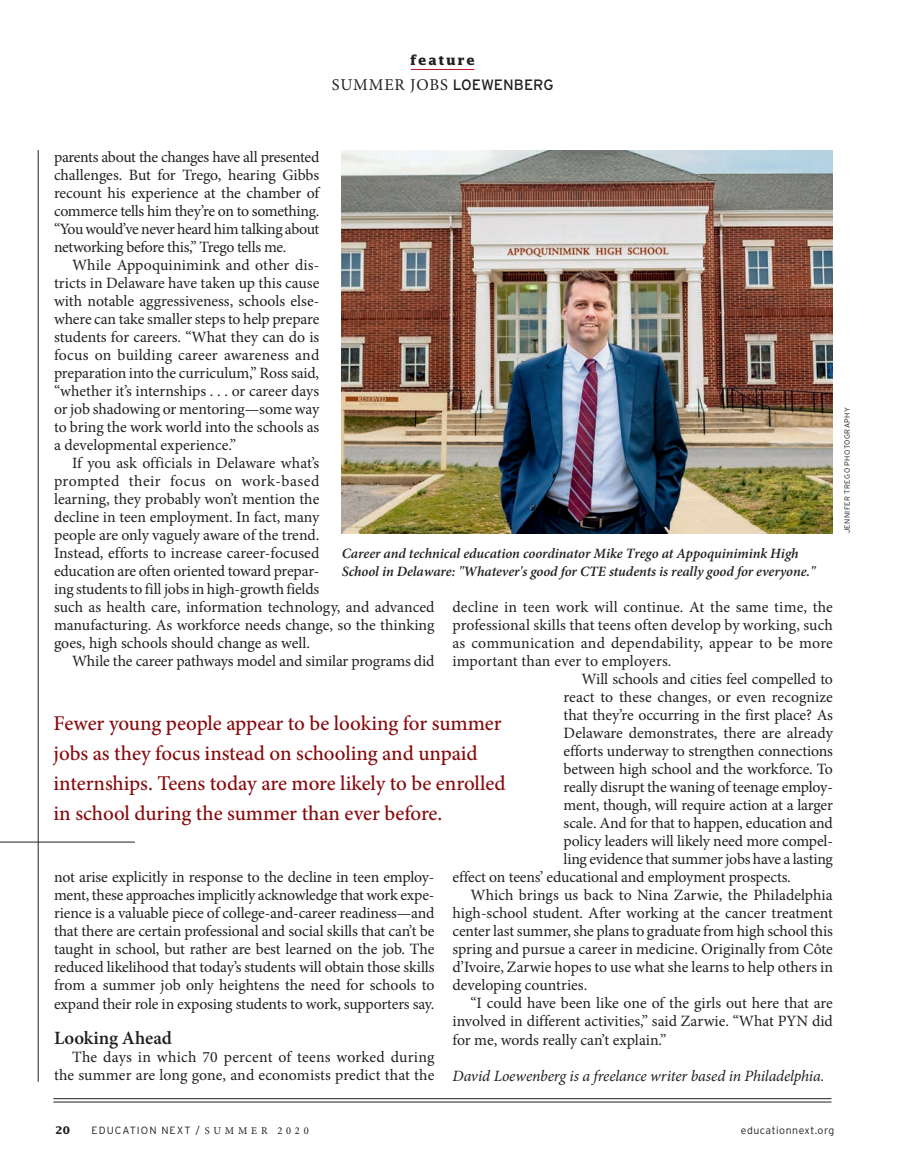
<style>
.page{position:relative;width:905px;height:1175px;background:#fff}
.page>*{position:absolute;margin:0;border:0;box-sizing:border-box;transform-origin:0 0}
.t1{font:500 21px/30px "Minion Pro";letter-spacing:-.005em;color:#860a0d}
.t2{font:600 18.75px "Minion Pro";letter-spacing:-.005em;color:#231f20}
.t3{font:16.5px "Minion Pro";letter-spacing:.05em;color:#231f20}
.t4{font:15.75px/18px "Minion Pro";letter-spacing:-.005em;color:#231f20;text-align:justify}
.t5{font:italic 15.75px "Minion Pro";letter-spacing:-.01em;color:#231f20}
.t6{font:15.75px "Minion Pro";letter-spacing:.02em;color:#231f20}
.t7{font:italic 600 14.25px/18px "Minion Pro";letter-spacing:-.005em;color:#231f20}
.t8{font:700 13.5px "Lucida Std";letter-spacing:.12em;color:#231f20}
.t9{font:300 10.5px "Interstate";letter-spacing:.1em;color:#231f20}
.t10{font:300 10.5px "Interstate";letter-spacing:.05em;color:#231f20}
.t11{font:700 10.5px "Lucida Std";color:#231f20}
.t12{font:300 7.5px "Interstate";letter-spacing:.05em;color:#231f20}
.s1{font-family:"Interstate";font-size:15px}
.s2{font-family:"Minion Pro";font-weight:400}
</style>
<div class="page">
<hr style="left:53px;top:1101px;width:778px;height:1px;background:#231f20">
<hr style="left:53px;top:1098px;width:778px;height:1px;background:#231f20">
<hr style="left:411px;top:69px;width:63px;height:1px;background:#c3102e">
<img style="left:342px;top:150px;width:490px;height:383px">
<hr style="left:38px;top:150px;width:1px;height:931px;background:#231f20">
<hr style="left:0;top:841px;width:135px;height:1px;background:#231f20">
<p class="t8" style="left:410px;top:52px;width:67px">feature</p>
<p class="t3" style="left:332px;top:74px;width:223px">SUMMER JOBS <span class="s1">LOEWENBERG</span></p>
<p class="t4" style="left:54px;top:148px;width:267px">parents about the changes have all presented challenges. But for Trego, hearing Gibbs recount his experience at the chamber of commerce tells him they’re on to something. “You would’ve never heard him talking about networking before this,” Trego tells me.</p>
<p class="t4" style="left:54px;top:256px;width:267px;text-indent:18px">While Appoquinimink and other dis&shy;tricts in Delaware have taken up this cause with notable aggressiveness, schools else&shy;where can take smaller steps to help prepare students for careers. “What they can do is focus on building career awareness and preparation into the curriculum,” Ross said, “whether it’s internships . . . or career days or job shadowing or mentoring—some way to bring the work world into the schools as a developmental experience.”</p>
<p class="t4" style="left:54px;top:454px;width:382px;text-align:left;text-indent:18px">If you ask officials in Delaware what’s<br>prompted their focus on work-based<br>learning, they probably won’t mention the<br>decline in teen employment. In fact, many<br>people are only vaguely aware of the trend.<br>Instead, efforts to increase career-focused<br>education are often oriented toward prepar-<br>ing students to fill jobs in high-growth fields<br>such as health care, information technology, and advanced manufacturing. As workforce needs change, so the thinking goes, high schools should change as well.</p>
<p class="t4" style="left:72px;top:652px;width:364px">While the career pathways model and similar programs did</p>
<p class="t7" style="left:342px;top:544px;width:475px">Career and technical education coordinator Mike Trego at Appoquinimink High<br>School in Delaware: "Whatever's good for CTE students is really good for everyone."</p>
<p class="t4" style="left:452px;top:598px;width:382px">decline in teen work will continue. At the same time, the</p>
<p class="t4" style="left:452px;top:616px;width:382px">professional skills that teens often develop by working, such</p>
<p class="t6" style="left:452px;top:632px;width:382px">as communication and dependability, appear to be more</p>
<p class="t4" style="left:452px;top:652px;width:220px">important than ever to employers.</p>
<p class="t4" style="left:581px;top:670px;width:253px">Will schools and cities feel compelled to</p>
<p class="t4" style="left:563px;top:688px;width:271px">react to these changes, or even recognize</p>
<p class="t4" style="left:563px;top:706px;width:271px">that they’re occurring in the first place? As</p>
<p class="t4" style="left:563px;top:724px;width:271px">Delaware demonstrates, there are already</p>
<p class="t4" style="left:563px;top:742px;width:271px">efforts underway to strengthen connections</p>
<p class="t4" style="left:563px;top:760px;width:271px">between high school and the workforce. To</p>
<p class="t4" style="left:563px;top:778px;width:271px">really disrupt the waning of teenage employ-</p>
<p class="t4" style="left:563px;top:796px;width:271px">ment, though, will require action at a larger</p>
<p class="t4" style="left:563px;top:814px;width:271px">scale. And for that to happen, education and</p>
<p class="t4" style="left:563px;top:832px;width:271px">policy leaders will likely need more compel-</p>
<p class="t4" style="left:563px;top:850px;width:271px">ling evidence that summer jobs have a lasting</p>
<p class="t4" style="left:452px;top:868px;width:340px">effect on teens’ educational and employment prospects.</p>
<p class="t4" style="left:470px;top:886px;width:364px">Which brings us back to Nina Zarwie, the Philadelphia</p>
<p class="t4" style="left:452px;top:904px;width:382px">high-school student. After working at the cancer treatment</p>
<p class="t4" style="left:452px;top:922px;width:382px">center last summer, she plans to graduate from high school this</p>
<p class="t4" style="left:452px;top:940px;width:382px">spring and pursue a career in medicine. Originally from Côte</p>
<p class="t4" style="left:452px;top:958px;width:382px">d’Ivoire, Zarwie hopes to use what she learns to help others in</p>
<p class="t4" style="left:452px;top:976px;width:136px">developing countries.</p>
<p class="t4" style="left:470px;top:994px;width:364px">“I could have been like one of the girls out here that are</p>
<p class="t4" style="left:452px;top:1012px;width:382px">involved in different activities,” said Zarwie. “What PYN did</p>
<p class="t4" style="left:452px;top:1030px;width:215px">for me, words really can’t explain.”</p>
<p class="t5" style="left:452px;top:1064px;width:373px">David Loewenberg is a freelance writer based in Philadelphia.</p>
<h1 class="t1" style="left:54px;top:708px;width:453px">Fewer young people appear to be looking for summer jobs as they focus instead on schooling and unpaid internships. Teens today are more likely to be enrolled in school during the summer than ever before.</h1>
<p class="t4" style="left:54px;top:868px;width:382px">not arise explicitly in response to the decline in teen employ&shy;ment, these approaches implicitly acknowledge that work expe&shy;rience is a valuable piece of college-and-career readiness—and that there are certain professional and social skills that can’t be taught in school, but rather are best learned on the job. The reduced likelihood that today’s students will obtain those skills from a summer job only heightens the need for schools to expand their role in exposing students to work, supporters say.</p>
<p class="t2" style="left:54px;top:1027px;width:119px">Looking Ahead</p>
<p class="t4" style="left:54px;top:1048px;width:382px;text-align:right">The days in which 70 percent of teens worked during the summer are long gone, and economists predict that the</p>
<p class="t12" style="left:843px;top:533px;width:127px;rotate:-90deg">JENNIFER TREGO PHOTOGRAPHY</p>
<p class="t11" style="left:55px;top:1124px;width:16px">20</p>
<p class="t9" style="left:91px;top:1124px;width:219px">EDUCATION NEXT / <span class="s2">S U M M E R 2 0 2 0</span></p>
<p class="t10" style="left:740px;top:1124px;width:95px">educationnext.org</p>
</div>
